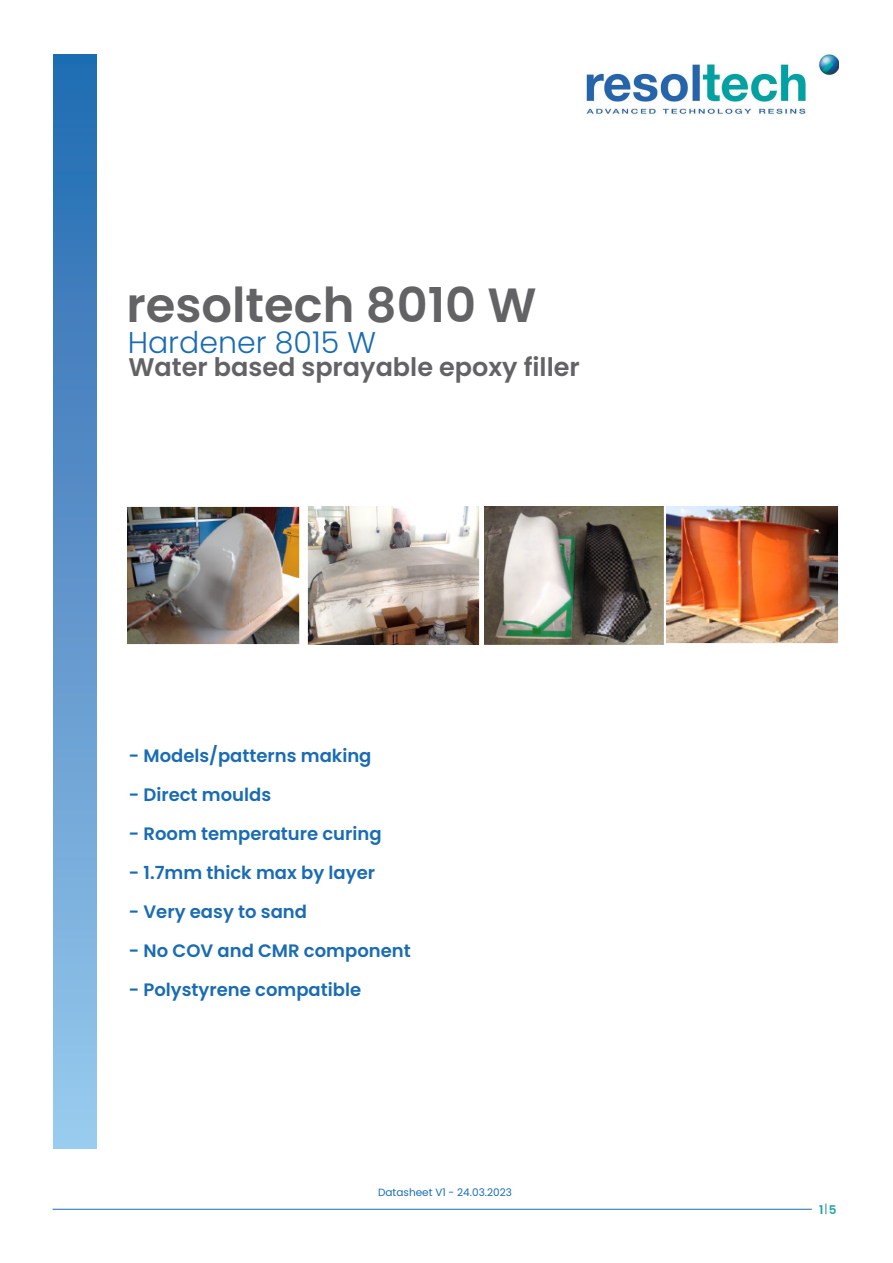
<style>
.page{position:relative;width:893px;height:1263px;background:#fff}
.page>*{position:absolute;margin:0;border:0;box-sizing:border-box;transform-origin:0 0}
.t1{font:600 48px "Poppins";color:#636366}
.t2{font:300 30px "Poppins";color:#1a6cb2}
.t3{font:600 25.5px "Poppins";color:#636366}
.t4{font:600 18px "Poppins";color:#1a6cb2}
.t5{font:600 12px "Poppins";color:#1ea4a5}
.t6{font:10.5px "Poppins";color:#1a6cb2}
.s1{font-weight:300;color:#1a6cb2}
</style>
<div class="page">
<div style="left:54px;top:55px;width:42px;height:1093px;background:linear-gradient(to bottom,#2368b0,#9bc8ec)"></div>
<img style="left:307px;top:506px;width:173px;height:138px">
<img style="left:485px;top:506px;width:178px;height:138px">
<img style="left:667px;top:506px;width:172px;height:138px">
<img style="left:128px;top:506px;width:172px;height:138px">
<img style="left:586px;top:55px;width:253px;height:61px">
<hr style="left:53px;top:1209px;width:759px;height:1px;background:#1a6cb2">
<p class="t1" style="left:126px;top:277px;width:412px">resoltech 8010 W</p>
<p class="t2" style="left:128px;top:325px;width:250px">Hardener 8015 W</p>
<p class="t3" style="left:128px;top:353px;width:453px">Water based sprayable epoxy filler</p>
<p class="t4" style="left:129px;top:745px;width:244px">- Models/patterns making</p>
<p class="t4" style="left:129px;top:784px;width:144px">- Direct moulds</p>
<p class="t4" style="left:129px;top:823px;width:254px">- Room temperature curing</p>
<p class="t4" style="left:129px;top:862px;width:248px">- 1.7mm thick max by layer</p>
<p class="t4" style="left:129px;top:901px;width:180px">- Very easy to sand</p>
<p class="t4" style="left:129px;top:940px;width:283px">- No COV and CMR component</p>
<p class="t4" style="left:129px;top:979px;width:234px">- Polystyrene compatible</p>
<p class="t6" style="left:378px;top:1186px;width:135px">Datasheet V1 - 24.03.2023</p>
<p class="t5" style="left:819px;top:1202px;width:19px">1<span class="s1">|</span>5</p>
</div>
